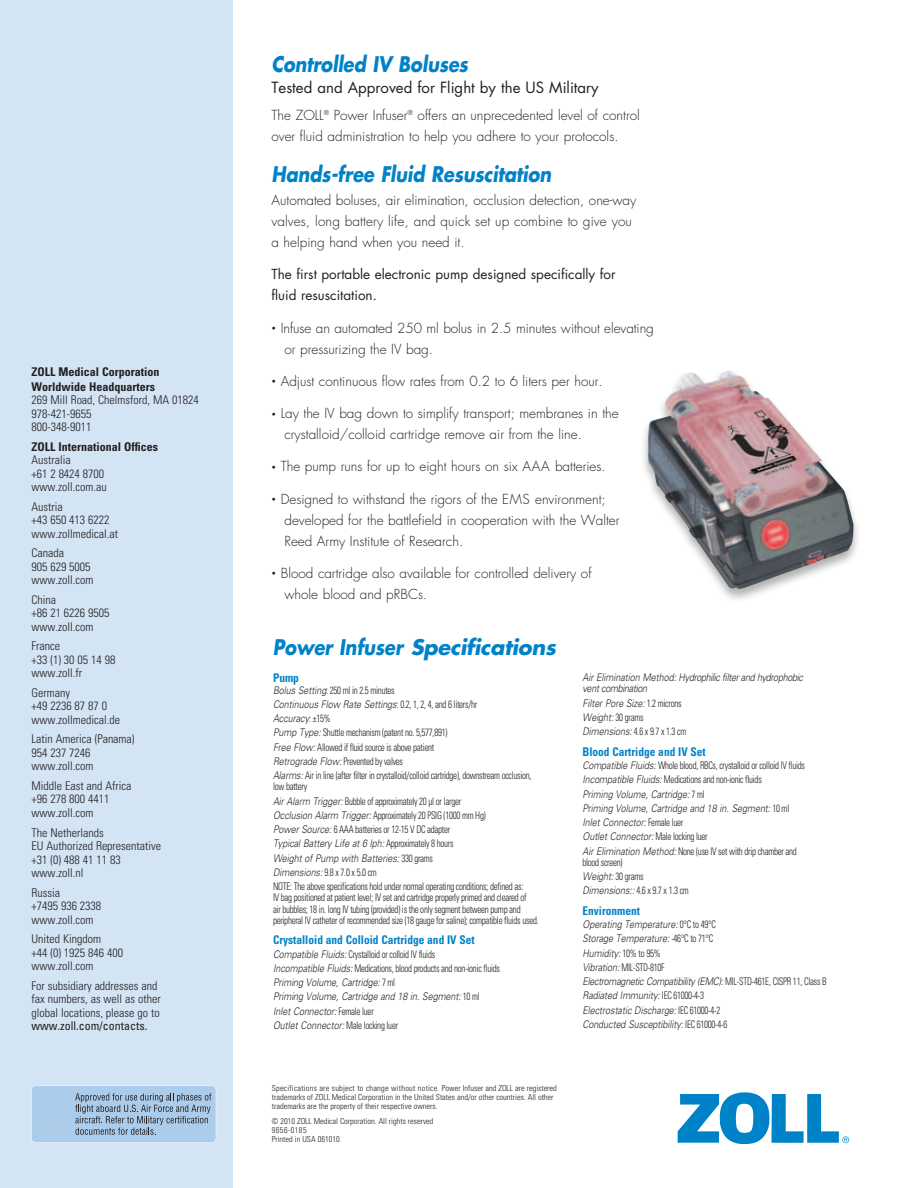
<style>
.page{position:relative;width:918px;height:1188px;background:#fff}
.page>*{position:absolute;margin:0;border:0;box-sizing:border-box;transform-origin:0 0}
.t1{font:italic 700 21px "Futura";letter-spacing:-.005em;color:#0082c8;scale:.85 1}
.t2{font:15px "Futura";color:#231f20}
.t3{font:300 13.5px/21px "Futura";color:#231f20}
.t4{font:13.5px/21px "Futura";color:#231f20}
.t5{font:300 condensed 12px/13.5px "Univers";color:#231f20}
.t6{font:700 condensed 12px "Univers";color:#0082c8;scale:.95 1}
.t7{font:700 condensed 12px/14.2px "Univers";color:#231f20}
.t8{font:condensed 12px "Univers";color:#231f20}
.t9{font:300 condensed 10.5px/14.2px "Univers";letter-spacing:-.03em;color:#231f20;scale:.85 1}
.t10{font:italic 300 10.5px/14.2px "Univers";color:#231f20;scale:.85 1}
.t11{font:italic 300 10.5px/11.2px "Univers";letter-spacing:-.03em;color:#231f20;scale:.85 1}
.t12{font:300 condensed 8.25px/9px "Univers";color:#231f20}
.s1{font-size:7.5px}
.s2{font-style:italic;font-stretch:normal}
.s3{font-style:normal;font-stretch:condensed}
</style>
<div class="page">
<div style="left:640px;top:369px;width:222px;height:234px;background:#231f20;opacity:.35"></div>
<img style="left:647px;top:369px;width:207px;height:222px">
<div style="left:0;top:0;width:233px;height:1188px;background:#d3e4f4"></div>
<svg style="left:31px;top:1085px;width:185px;height:58px;background:#9fbbd5"></svg>
<img style="left:36px;top:1093px;width:34px;height:18px">
<img style="left:34px;top:1120px;width:36px;height:17px">
<svg style="left:678px;top:1092px;width:171px;height:52px"></svg>
<p class="t7" style="left:32px;top:365px;width:129px">ZOLL Medical Corporation<br>Worldwide Headquarters</p>
<p class="t5" style="left:32px;top:393px;width:169px">269 Mill Road, Chelmsford, MA 01824<br>978-421-9655<br>800-348-9011</p>
<p class="t7" style="left:32px;top:439px;width:128px">ZOLL International Offices</p>
<p class="t5" style="left:32px;top:453px;width:77px">Australia<br>+61 2 8424 8700 www.zoll.com.au</p>
<p class="t5" style="left:32px;top:500px;width:88px">Austria<br>+43 650 413 6222 www.zollmedical.at</p>
<p class="t5" style="left:32px;top:546px;width:63px">Canada<br>905 629 5005 www.zoll.com</p>
<p class="t5" style="left:32px;top:593px;width:80px">China<br>+86 21 6226 9505 www.zoll.com</p>
<p class="t5" style="left:32px;top:639px;width:85px">France<br>+33 (1) 30 05 14 98 www.zoll.fr</p>
<p class="t5" style="left:32px;top:686px;width:90px">Germany<br>+49 2236 87 87 0 www.zollmedical.de</p>
<p class="t5" style="left:32px;top:732px;width:105px">Latin America (Panama)<br>954 237 7246 www.zoll.com</p>
<p class="t5" style="left:32px;top:779px;width:102px">Middle East and Africa +96 278 800 4411 www.zoll.com</p>
<p class="t5" style="left:32px;top:826px;width:131px">The Netherlands<br>EU Authorized Representative +31 (0) 488 41 11 83 www.zoll.nl</p>
<p class="t5" style="left:32px;top:886px;width:71px">Russia<br>+7495 936 2338 www.zoll.com</p>
<p class="t5" style="left:32px;top:932px;width:93px">United Kingdom<br>+44 (0) 1925 846 400 www.zoll.com</p>
<p class="t5" style="left:32px;top:979px;width:131px">For subsidiary addresses and fax numbers, as well as other global locations, please go to</p>
<p class="t8" style="left:32px;top:1018px;width:117px">www.zoll.com/contacts.</p>
<h1 class="t1" style="left:272px;top:50px;width:233px">Controlled IV Boluses</h1>
<h2 class="t2" style="left:272px;top:77px;width:329px">Tested and Approved for Flight by the US Military</h2>
<p class="t3" style="left:271px;top:105px;width:370px">The ZOLL<sup>®</sup> Power Infuser<sup>®</sup> offers an unprecedented level of control over fluid administration to help you adhere to your protocols.</p>
<h1 class="t1" style="left:272px;top:159px;width:331px">Hands-free Fluid Resuscitation</h1>
<p class="t3" style="left:272px;top:190px;width:366px">Automated boluses, air elimination, occlusion detection, one-way valves, long battery life, and quick set up combine to give you a helping hand when you need it.</p>
<p class="t4" style="left:272px;top:264px;width:346px">The first portable electronic pump designed specifically for fluid resuscitation.</p>
<p class="t3" style="left:284px;top:317px;width:371px;text-indent:-13px"><span class="s1">•</span> Infuse an automated 250 ml bolus in 2.5 minutes without elevating or pressurizing the IV bag.</p>
<p class="t3" style="left:272px;top:371px;width:333px"><span class="s1">•</span> Adjust continuous flow rates from 0.2 to 6 liters per hour.</p>
<p class="t3" style="left:284px;top:403px;width:336px;text-indent:-13px"><span class="s1">•</span> Lay the IV bag down to simplify transport; membranes in the crystalloid/colloid cartridge remove air from the line.</p>
<p class="t3" style="left:272px;top:456px;width:336px"><span class="s1">•</span> The pump runs for up to eight hours on six AAA batteries.</p>
<p class="t3" style="left:284px;top:488px;width:337px;text-indent:-13px"><span class="s1">•</span> Designed to withstand the rigors of the EMS environment; developed for the battlefield in cooperation with the Walter<br>Reed Army Institute of Research.</p>
<p class="t3" style="left:284px;top:563px;width:309px;text-indent:-13px"><span class="s1">•</span> Blood cartridge also available for controlled delivery of whole blood and pRBCs.</p>
<h1 class="t1" style="left:273px;top:632px;width:335px">Power Infuser Specifications</h1>
<p class="t6" style="left:273px;top:671px;width:29px">Pump</p>
<p class="t9" style="left:273px;top:683px;width:306px"><span class="s2">Bolus Setting</span>: 250 ml in 2.5 minutes<br><span class="s2">Continuous Flow Rate Settings</span>: 0.2, 1, 2, 4, and 6 liters/hr<br><span class="s2">Accuracy</span>: ±15%<br><span class="s2">Pump Type:</span> Shuttle mechanism (patent no. 5,577,891)<br><span class="s2">Free Flow:</span> Allowed if fluid source is above patient<br><span class="s2">Retrograde Flow:</span> Prevented by valves<br><span class="s2">Alarms:</span> Air in line (after filter in crystalloid/colloid cartridge), downstream occlusion,</p>
<p class="t9" style="left:273px;top:780px;width:296px">low battery<br><span class="s2">Air Alarm Trigger:</span> Bubble of approximately 20 µl or larger<br><span class="s2">Occlusion Alarm Trigger:</span> Approximately 20 PSIG (1000 mm Hg)<br><span class="s2">Power Source:</span> 6 AAA batteries or 12-15 V DC adapter<br><span class="s2">Typical Battery Life at 6 lph:</span> Approximately 8 hours<br><span class="s2">Weight of Pump with Batteries:</span> 330 grams<br><span class="s2">Dimensions:</span> 9.8 x 7.0 x 5.0 cm<br>NOTE: The above specifications hold under normal operating conditions; defined as:</p>
<p class="t9" style="left:273px;top:892px;width:314px;line-height:11.2px">IV bag positioned at patient level; IV set and cartridge properly primed and cleared of<br>air bubbles; 18 in. long IV tubing (provided) is the only segment between pump and peripheral IV catheter of recommended size (18 gauge for saline); compatible fluids used.</p>
<p class="t6" style="left:273px;top:933px;width:214px">Crystalloid and Colloid Cartridge and IV Set</p>
<p class="t10" style="left:273px;top:947px;width:269px">Compatible Fluids: <span class="s3">Crystalloid or colloid IV fluids<br></span>Incompatible Fluids: <span class="s3">Medications, blood products and non-ionic fluids </span>Priming Volume, Cartridge: <span class="s3">7 ml<br></span>Priming Volume, Cartridge and 18 in. Segment: <span class="s3">10 ml<br></span>Inlet Connector: <span class="s3">Female luer<br></span>Outlet Connector: <span class="s3">Male locking luer</span></p>
<p class="t12" style="left:272px;top:1084px;width:287px">Specifications are subject to change without notice. Power Infuser and ZOLL are registered trademarks of ZOLL Medical Corporation in the United States and/or other countries. All other trademarks are the property of their respective owners.</p>
<p class="t12" style="left:272px;top:1117px;width:163px">© 2010 ZOLL Medical Corporation. All rights reserved<br>9656-0185<br>Printed in USA 061010</p>
<p class="t11" style="left:582px;top:672px;width:261px">Air Elimination Method: Hydrophilic filter and hydrophobic vent combination</p>
<p class="t10" style="left:582px;top:696px;width:124px">Filter Pore Size: <span class="s3">1.2 microns<br></span>Weight: <span class="s3">30 grams<br></span>Dimensions: <span class="s3">4.6 x 9.7 x 1.3 cm</span></p>
<p class="t6" style="left:582px;top:744px;width:131px">Blood Cartridge and IV Set</p>
<p class="t10" style="left:582px;top:758px;width:263px">Compatible Fluids: <span class="s3">Whole blood, RBCs, crystalloid or colloid IV fluids </span>Incompatible Fluids: <span class="s3">Medications and non-ionic fluids<br></span>Priming Volume, Cartridge: <span class="s3">7 ml<br></span>Priming Volume, Cartridge and 18 in. Segment: <span class="s3">10 ml </span>Inlet Connector: <span class="s3">Female luer<br></span>Outlet Connector: <span class="s3">Male locking luer<br></span>Air Elimination Method: <span class="s3">None (use IV set with drip chamber and</span></p>
<p class="t9" style="left:582px;top:855px;width:127px">blood screen)<br><span class="s2">Weight:</span> 30 grams<br><span class="s2">Dimensions::</span> 4.6 x 9.7 x 1.3 cm</p>
<p class="t6" style="left:582px;top:903px;width:62px">Environment</p>
<p class="t10" style="left:582px;top:917px;width:289px">Operating Temperature: <span class="s3">0°C to 49°C<br></span>Storage Temperature: <span class="s3">-46°C to 71°C<br></span>Humidity: <span class="s3">10% to 95%<br></span>Vibration: <span class="s3">MIL-STD-810F<br></span>Electromagnetic Compatibility (EMC): <span class="s3">MIL-STD-461E, CISPR 11, Class B </span>Radiated Immunity: <span class="s3">IEC 61000-4-3<br></span>Electrostatic Discharge: <span class="s3">IEC 61000-4-2<br></span>Conducted Susceptibility: <span class="s3">IEC 61000-4-6</span></p>
</div>
